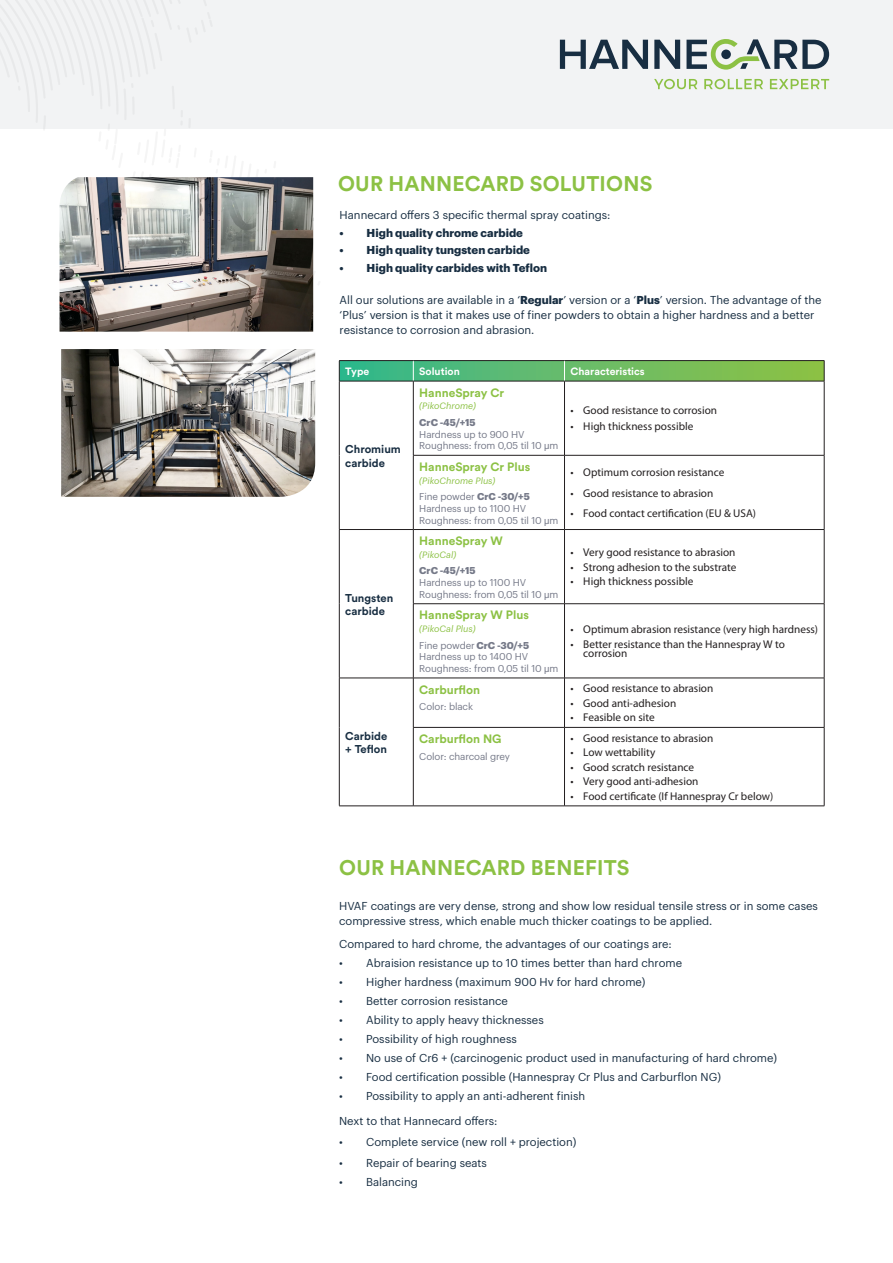
<style>
.page{position:relative;width:893px;height:1263px;background:#fff}
.page>*{position:absolute;margin:0;border:0;box-sizing:border-box;transform-origin:0 0}
.HC_-_Body_Title_1{font:700 21px "Circular Std";letter-spacing:.01em;color:#8cc144}
.t1{font:700 12px "Circular Std";color:#8cc144}
.t2{font:11.25px/15px "Graphik";color:#182e42}
.t3{font:11.25px/9px "Myriad Pro";color:#231f20}
.t4{font:700 11.25px "Graphik";color:#182e42}
.t5{font:700 11.25px/13.5px "Circular Std";color:#182e42}
.t6{font:700 10.5px "Circular Std";color:#fff}
.t7{font:9.75px/11.7px "Graphik";letter-spacing:-.01em;color:#757988}
.t8{font:italic 9px "Graphik";color:#8cc144}
.s1{font-weight:700}
.s2{font-family:"Arial Unicode MS"}
</style>
<div class="page">
<div style="left:0;top:0;width:893px;height:128px;background:#f2f3f4"></div>
<svg style="left:0;top:128px;width:321px;height:184px"></svg>
<svg style="left:560px;top:40px;width:88px;height:29px"></svg>
<svg style="left:654px;top:40px;width:26px;height:29px"></svg>
<svg style="left:686px;top:39px;width:143px;height:31px"></svg>
<svg style="left:654px;top:79px;width:175px;height:10px"></svg>
<hr style="left:339px;top:381px;width:1px;height:74px;background:#231f20">
<hr style="left:413px;top:381px;width:1px;height:74px;background:#231f20">
<hr style="left:564px;top:381px;width:1px;height:74px;background:#231f20">
<hr style="left:824px;top:381px;width:1px;height:74px;background:#231f20">
<hr style="left:339px;top:455px;width:1px;height:74px;background:#231f20">
<hr style="left:413px;top:455px;width:151px;height:1px;background:#231f20">
<hr style="left:413px;top:455px;width:1px;height:74px;background:#231f20">
<hr style="left:564px;top:455px;width:260px;height:1px;background:#231f20">
<hr style="left:564px;top:455px;width:1px;height:74px;background:#231f20">
<hr style="left:824px;top:455px;width:1px;height:74px;background:#231f20">
<hr style="left:339px;top:529px;width:74px;height:1px;background:#231f20">
<hr style="left:339px;top:530px;width:1px;height:74px;background:#231f20">
<hr style="left:413px;top:529px;width:151px;height:1px;background:#231f20">
<hr style="left:413px;top:530px;width:1px;height:73px;background:#231f20">
<hr style="left:564px;top:529px;width:260px;height:1px;background:#231f20">
<hr style="left:564px;top:530px;width:1px;height:73px;background:#231f20">
<hr style="left:824px;top:530px;width:1px;height:73px;background:#231f20">
<hr style="left:339px;top:604px;width:1px;height:74px;background:#231f20">
<hr style="left:413px;top:603px;width:151px;height:1px;background:#231f20">
<hr style="left:413px;top:604px;width:1px;height:74px;background:#231f20">
<hr style="left:564px;top:603px;width:260px;height:1px;background:#231f20">
<hr style="left:564px;top:604px;width:1px;height:74px;background:#231f20">
<hr style="left:824px;top:604px;width:1px;height:74px;background:#231f20">
<hr style="left:339px;top:678px;width:74px;height:1px;background:#231f20">
<hr style="left:339px;top:678px;width:1px;height:49px;background:#231f20">
<hr style="left:413px;top:678px;width:151px;height:1px;background:#231f20">
<hr style="left:413px;top:678px;width:1px;height:49px;background:#231f20">
<hr style="left:564px;top:678px;width:260px;height:1px;background:#231f20">
<hr style="left:564px;top:678px;width:1px;height:49px;background:#231f20">
<hr style="left:824px;top:678px;width:1px;height:49px;background:#231f20">
<hr style="left:339px;top:727px;width:1px;height:79px;background:#231f20">
<hr style="left:413px;top:727px;width:151px;height:1px;background:#231f20">
<hr style="left:413px;top:728px;width:1px;height:78px;background:#231f20">
<hr style="left:564px;top:727px;width:260px;height:1px;background:#231f20">
<hr style="left:564px;top:728px;width:1px;height:78px;background:#231f20">
<hr style="left:824px;top:728px;width:1px;height:78px;background:#231f20">
<hr style="left:339px;top:806px;width:74px;height:1px;background:#231f20">
<hr style="left:413px;top:806px;width:151px;height:1px;background:#231f20">
<hr style="left:564px;top:806px;width:260px;height:1px;background:#231f20">
<hr style="left:339px;top:360px;width:74px;height:1px;background:#231f20">
<hr style="left:413px;top:360px;width:151px;height:1px;background:#231f20">
<hr style="left:564px;top:360px;width:260px;height:1px;background:#231f20">
<svg style="left:339px;top:361px;width:486px;height:20px;background:#62b766"></svg>
<hr style="left:339px;top:381px;width:74px;height:1px;background:#231f20">
<hr style="left:413px;top:381px;width:151px;height:1px;background:#231f20">
<hr style="left:564px;top:381px;width:260px;height:1px;background:#231f20">
<img style="left:60px;top:177px;width:253px;height:155px">
<img style="left:61px;top:349px;width:254px;height:148px">
<p class="HC_-_Body_Title_1" style="left:338px;top:170px;width:316px">OUR HANNECARD SOLUTIONS</p>
<p class="t2" style="left:340px;top:207px;width:272px">Hannecard offers 3 specific thermal spray coatings:</p>
<p class="t4" style="left:340px;top:224px;width:185px">• High quality chrome carbide</p>
<p class="t4" style="left:340px;top:241px;width:192px">• High quality tungsten carbide</p>
<p class="t4" style="left:340px;top:259px;width:209px">• High quality carbides with Teflon</p>
<p class="t2" style="left:340px;top:292px;width:483px">All our solutions are available in a ‘<span class="s1">Regular</span>’ version or a ‘<span class="s1">Plus</span>’ version. The advantage of the ‘Plus’ version is that it makes use of finer powders to obtain a higher hardness and a better resistance to corrosion and abrasion.</p>
<p class="t6" style="left:345px;top:365px;width:26px">Type</p>
<p class="t6" style="left:419px;top:365px;width:42px">Solution</p>
<p class="t6" style="left:570px;top:365px;width:76px">Characteristics</p>
<p class="t5" style="left:345px;top:442px;width:57px">Chromium carbide</p>
<p class="t5" style="left:345px;top:591px;width:50px">Tungsten carbide</p>
<p class="t5" style="left:345px;top:729px;width:44px">Carbide + Teflon</p>
<p class="t1" style="left:419px;top:385px;width:86px">HanneSpray Cr</p>
<p class="t8" style="left:419px;top:399px;width:58px">(PikoChrome)</p>
<p class="t7" style="left:419px;top:416px;width:141px"><span class="s1">CrC -45/+15<br></span>Hardness up to 900 HV<br>Roughness: from 0,05 til 10 <span class="s2">μ</span>m</p>
<p class="t1" style="left:419px;top:459px;width:112px">HanneSpray Cr Plus</p>
<p class="t8" style="left:419px;top:474px;width:78px">(PikoChrome Plus)</p>
<p class="t7" style="left:419px;top:490px;width:141px">Fine powder <span class="s1">CrC -30/+5<br></span>Hardness up to 1100 HV<br>Roughness: from 0,05 til 10 <span class="s2">μ</span>m</p>
<p class="t1" style="left:419px;top:533px;width:85px">HanneSpray W</p>
<p class="t8" style="left:419px;top:548px;width:38px">(PikoCal)</p>
<p class="t7" style="left:419px;top:564px;width:141px"><span class="s1">CrC -45/+15<br></span>Hardness up to 1100 HV<br>Roughness: from 0,05 til 10 <span class="s2">μ</span>m</p>
<p class="t1" style="left:419px;top:607px;width:111px">HanneSpray W Plus</p>
<p class="t8" style="left:419px;top:622px;width:58px">(PikoCal Plus)</p>
<p class="t7" style="left:419px;top:638px;width:141px">Fine powder <span class="s1">CrC -30/+5<br></span>Hardness up to 1400 HV<br>Roughness: from 0,05 til 10 <span class="s2">μ</span>m</p>
<p class="t1" style="left:419px;top:682px;width:62px">Carburflon</p>
<p class="t7" style="left:419px;top:700px;width:55px">Color: black</p>
<p class="t1" style="left:419px;top:731px;width:84px">Carburflon NG</p>
<p class="t7" style="left:419px;top:749px;width:92px">Color: charcoal grey</p>
<p class="t3" style="left:570px;top:406px;width:148px">• Good resistance to corrosion</p>
<p class="t3" style="left:570px;top:422px;width:124px">• High thickness possible</p>
<p class="t3" style="left:570px;top:468px;width:155px">• Optimum corrosion resistance</p>
<p class="t3" style="left:570px;top:488px;width:144px">• Good resistance to abrasion</p>
<p class="t3" style="left:570px;top:509px;width:187px">• Food contact certification (EU &amp; USA)</p>
<p class="t3" style="left:570px;top:548px;width:167px">• Very good resistance to abrasion</p>
<p class="t3" style="left:570px;top:562px;width:167px">• Strong adhesion to the substrate</p>
<p class="t3" style="left:570px;top:577px;width:124px">• High thickness possible</p>
<p class="t3" style="left:570px;top:625px;width:249px">• Optimum abrasion resistance (very high hardness)</p>
<p class="t3" style="left:583px;top:639px;width:203px;text-indent:-13px">• Better resistance than the Hannespray W to corrosion</p>
<p class="t3" style="left:570px;top:684px;width:144px">• Good resistance to abrasion</p>
<p class="t3" style="left:570px;top:698px;width:107px">• Good anti-adhesion</p>
<p class="t3" style="left:570px;top:713px;width:86px">• Feasible on site</p>
<p class="t3" style="left:570px;top:733px;width:144px">• Good resistance to abrasion</p>
<p class="t3" style="left:570px;top:748px;width:86px">• Low wettability</p>
<p class="t3" style="left:570px;top:762px;width:125px">• Good scratch resistance</p>
<p class="t3" style="left:570px;top:777px;width:129px">• Very good anti-adhesion</p>
<p class="t3" style="left:570px;top:791px;width:204px">• Food certificate (If Hannespray Cr below)</p>
<p class="HC_-_Body_Title_1" style="left:339px;top:854px;width:292px">OUR HANNECARD BENEFITS</p>
<p class="t2" style="left:339px;top:897px;width:480px">HVAF coatings are very dense, strong and show low residual tensile stress or in some cases compressive stress, which enable much thicker coatings to be applied.</p>
<p class="t2" style="left:339px;top:936px;width:334px">Compared to hard chrome, the advantages of our coatings are:</p>
<p class="t2" style="left:339px;top:955px;width:344px">• Abraision resistance up to 10 times better than hard chrome</p>
<p class="t2" style="left:339px;top:974px;width:308px">• Higher hardness (maximum 900 Hv for hard chrome)</p>
<p class="t2" style="left:339px;top:993px;width:170px">• Better corrosion resistance</p>
<p class="t2" style="left:339px;top:1012px;width:206px">• Ability to apply heavy thicknesses</p>
<p class="t2" style="left:339px;top:1031px;width:179px">• Possibility of high roughness</p>
<p class="t2" style="left:339px;top:1050px;width:439px">• No use of Cr6 + (carcinogenic product used in manufacturing of hard chrome)</p>
<p class="t2" style="left:339px;top:1069px;width:383px">• Food certification possible (Hannespray Cr Plus and Carburflon NG)</p>
<p class="t2" style="left:339px;top:1088px;width:248px">• Possibility to apply an anti-adherent finish</p>
<p class="t2" style="left:339px;top:1113px;width:160px">Next to that Hannecard offers:</p>
<p class="t2" style="left:339px;top:1133px;width:239px">• Complete service (new roll + projection)</p>
<p class="t2" style="left:339px;top:1154px;width:149px">• Repair of bearing seats</p>
<p class="t2" style="left:339px;top:1173px;width:80px">• Balancing</p>
</div>
